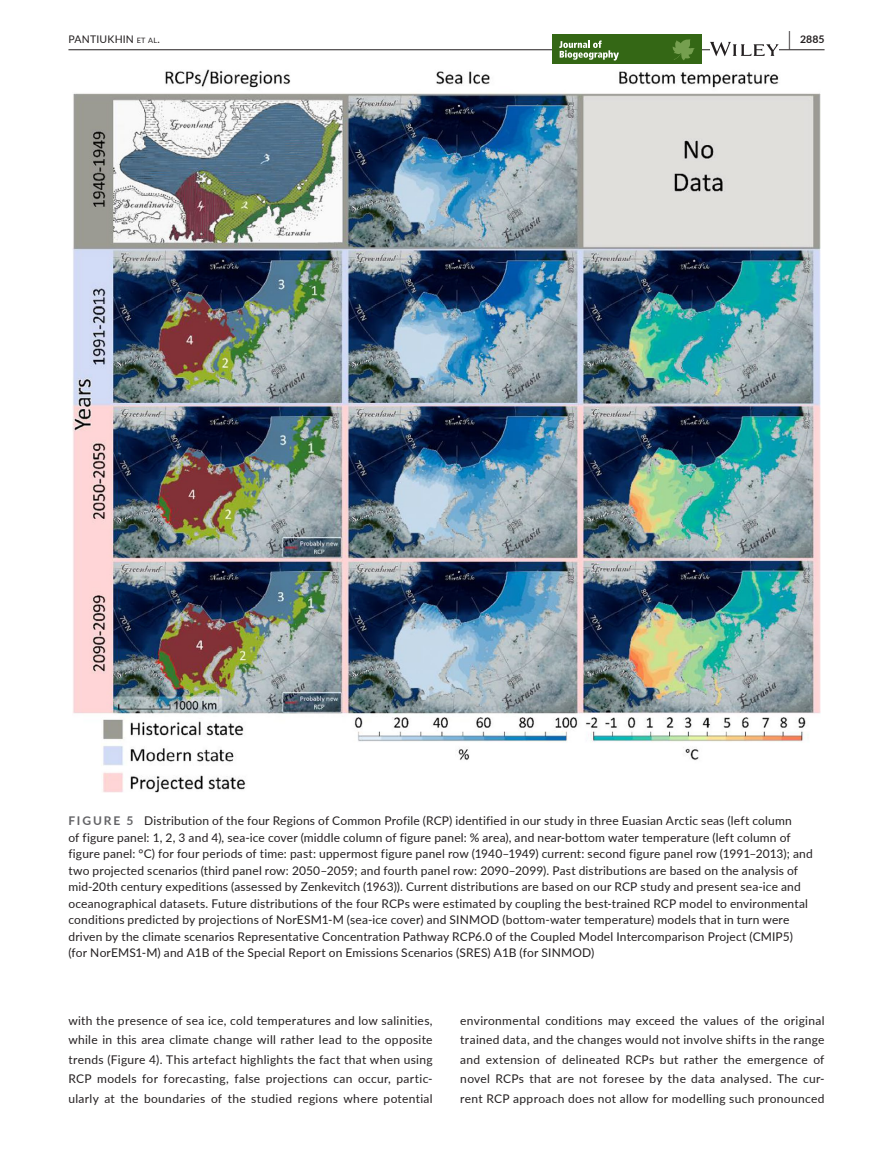
<style>
.page{position:relative;width:893px;height:1174px;background:#fff}
.page>*{position:absolute;margin:0;border:0;box-sizing:border-box;transform-origin:0 0}
.t1{font:12px/19.5px "Lato";letter-spacing:.015em;color:#231f20;text-align:justify}
.t2{font:10.5px "Lato";letter-spacing:.02em;color:#231f20}
.t3{font:700 10.5px "Lato";color:#231f20}
.s1{font-size:7.35px}
.s2{font-size:19.5px}
.s3{font-weight:700;color:#636366}
</style>
<div class="page">
<hr style="left:68px;top:49px;width:756px;height:1px;background:#231f20">
<div style="left:667px;top:34px;width:34px;height:30px;background:#346715"></div>
<div style="left:553px;top:34px;width:114px;height:30px;background:#346715"></div>
<svg style="left:673px;top:39px;width:22px;height:21px"></svg>
<svg style="left:559px;top:41px;width:60px;height:20px"></svg>
<svg style="left:710px;top:42px;width:69px;height:14px"></svg>
<img style="left:72px;top:69px;width:749px;height:724px">
<p class="t2" style="left:68px;top:31px;width:93px">PANTIUKHIN <span class="s1">et al</span>.</p>
<p class="t3" style="left:789px;top:31px;width:37px"><span class="s2">|</span> 2885</p>
<p class="t1" style="left:68px;top:812px;width:746px;line-height:16.5px;text-align:left"><span class="s3">FIGURE 5</span> Distribution of the four Regions of Common Profile (RCP) identified in our study in three Euasian Arctic seas (left column<br>of figure panel: 1, 2, 3 and 4), sea-ice cover (middle column of figure panel: % area), and near-bottom water temperature (left column of figure panel: °C) for four periods of time: past: uppermost figure panel row (1940–1949) current: second figure panel row (1991–2013); and two projected scenarios (third panel row: 2050–2059; and fourth panel row: 2090–2099). Past distributions are based on the analysis of mid-20th century expeditions (assessed by Zenkevitch (1963)). Current distributions are based on our RCP study and present sea-ice and oceanographical datasets. Future distributions of the four RCPs were estimated by coupling the best-trained RCP model to environmental conditions predicted by projections of NorESM1-M (sea-ice cover) and SINMOD (bottom-water temperature) models that in turn were driven by the climate scenarios Representative Concentration Pathway RCP6.0 of the Coupled Model Intercomparison Project (CMIP5) (for NorEMS1-M) and A1B of the Special Report on Emissions Scenarios (SRES) A1B (for SINMOD)</p>
<p class="t1" style="left:68px;top:1010px;width:366px">with the presence of sea ice, cold temperatures and low salinities, while in this area climate change will rather lead to the opposite trends (Figure 4). This artefact highlights the fact that when using RCP models for forecasting, false projections can occur, partic&shy;ularly at the boundaries of the studied regions where potential</p>
<p class="t1" style="left:460px;top:1010px;width:366px">environmental conditions may exceed the values of the original trained data, and the changes would not involve shifts in the range and extension of delineated RCPs but rather the emergence of novel RCPs that are not foresee by the data analysed. The cur&shy;rent RCP approach does not allow for modelling such pronounced</p>
</div>
